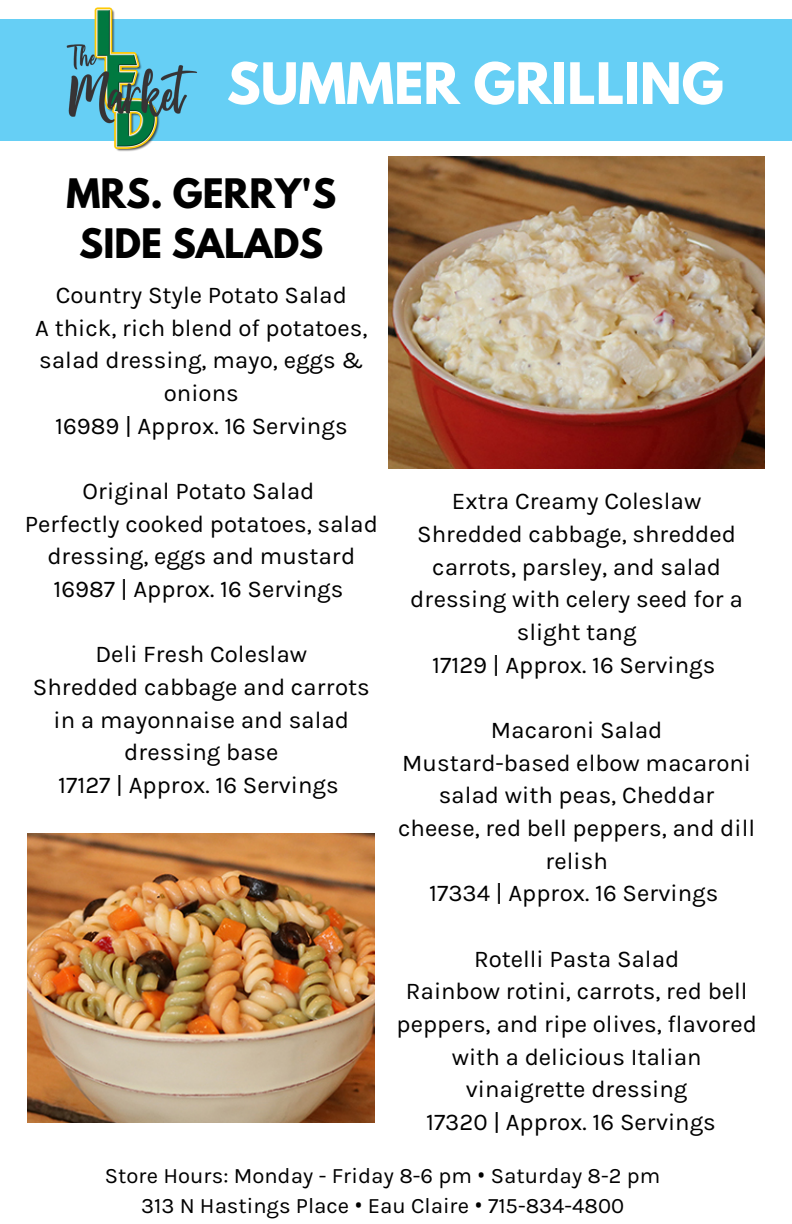
<style>
.page{position:relative;width:792px;height:1224px;background:#fff}
.page>*{position:absolute;margin:0;border:0;box-sizing:border-box;transform-origin:0 0}
.t1{font:700 50.6px "League Spartan";color:#fff}
.t2{font:700 36px "League Spartan";color:#000}
.t3{font:24px/32.6px "Karla";color:#000;text-align:center}
.t4{font:22px "Karla";color:#000}
.s1{font-family:"Noto Sans"}
</style>
<div class="page">
<div style="left:0;top:19px;width:792px;height:121px;background:#66cff5"></div>
<img style="left:0;top:7px;width:228px;height:145px">
<img style="left:28px;top:833px;width:346px;height:290px">
<img style="left:389px;top:157px;width:376px;height:312px">
<p class="t1" style="left:227px;top:58px;width:498px">SUMMER GRILLING</p>
<p class="t2" style="left:66px;top:176px;width:271px">MRS. GERRY'S</p>
<p class="t2" style="left:79px;top:225px;width:246px">SIDE SALADS</p>
<p class="t3" style="left:56px;top:279px;width:293px">Country Style Potato Salad</p>
<p class="t3" style="left:35px;top:312px;width:334px">A thick, rich blend of potatoes, salad dressing, mayo, eggs &amp; onions</p>
<p class="t3" style="left:55px;top:410px;width:294px">16989 | Approx. 16 Servings</p>
<p class="t3" style="left:83px;top:475px;width:233px">Original Potato Salad</p>
<p class="t3" style="left:25px;top:508px;width:355px">Perfectly cooked potatoes, salad dressing, eggs and mustard</p>
<p class="t3" style="left:54px;top:573px;width:291px">16987 | Approx. 16 Servings</p>
<p class="t3" style="left:95px;top:638px;width:213px">Deli Fresh Coleslaw</p>
<p class="t3" style="left:33px;top:671px;width:338px">Shredded cabbage and carrots in a mayonnaise and salad dressing base</p>
<p class="t3" style="left:58px;top:769px;width:282px">17127 | Approx. 16 Servings</p>
<p class="t3" style="left:452px;top:485px;width:251px">Extra Creamy Coleslaw</p>
<p class="t3" style="left:410px;top:518px;width:334px">Shredded cabbage, shredded carrots, parsley, and salad dressing with celery seed for a slight tang</p>
<p class="t3" style="left:432px;top:648px;width:285px">17129 | Approx. 16 Servings</p>
<p class="t3" style="left:491px;top:714px;width:173px">Macaroni Salad</p>
<p class="t3" style="left:398px;top:746px;width:358px">Mustard-based elbow macaroni salad with peas, Cheddar cheese, red bell peppers, and dill relish</p>
<p class="t3" style="left:429px;top:877px;width:291px">17334 | Approx. 16 Servings</p>
<p class="t3" style="left:474px;top:942px;width:207px">Rotelli Pasta Salad</p>
<p class="t3" style="left:396px;top:975px;width:362px">Rainbow rotini, carrots, red bell peppers, and ripe olives, flavored with a delicious Italian vinaigrette dressing</p>
<p class="t3" style="left:426px;top:1106px;width:291px">17320 | Approx. 16 Servings</p>
<p class="t4" style="left:105px;top:1163px;width:557px">Store Hours: Monday - Friday 8-6 pm <span class="s1">•</span> Saturday 8-2 pm</p>
<p class="t4" style="left:141px;top:1193px;width:484px">313 N Hastings Place <span class="s1">•</span> Eau Claire <span class="s1">•</span> 715-834-4800</p>
</div>
